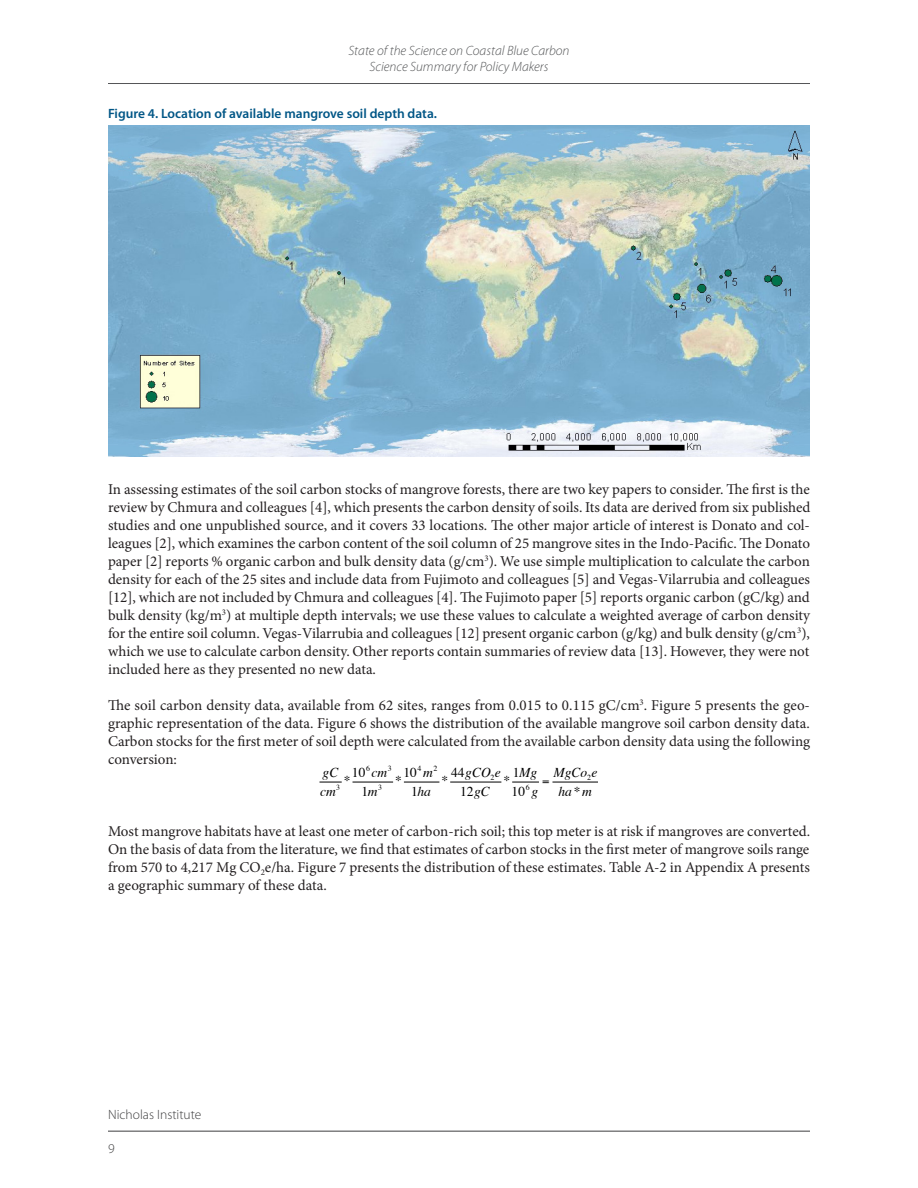
<style>
.page{position:relative;width:918px;height:1188px;background:#fff}
.page>*{position:absolute;margin:0;border:0;box-sizing:border-box;transform-origin:0 0}
.body{font:15px/18px "Minion Pro";letter-spacing:-.005em;color:#231f20;text-align:justify}
.t1{font:italic 300 13.5px/16.2px "Myriad Pro";color:#545557;text-align:center}
.t2{font:600 13.5px "Myriad Pro";color:#005686}
.t3{font:italic 13.5px/18.9px "Times";color:#000;text-align:center}
.t4{font:13.5px/18.9px "Times";color:#000}
.t5{font:300 13.5px "Myriad Pro";color:#3e3e3f}
.s1{font-style:italic}
.s2{font-size:7.8px}
.s3{font-style:normal}
</style>
<div class="page">
<svg style="left:320px;top:782px;width:22px;height:1px"></svg>
<hr style="left:353px;top:782px;width:40px;height:1px;background:#000">
<hr style="left:404px;top:782px;width:35px;height:1px;background:#000">
<hr style="left:450px;top:782px;width:51px;height:1px;background:#000">
<hr style="left:552px;top:782px;width:46px;height:1px;background:#000">
<img style="left:108px;top:125px;width:702px;height:332px">
<hr style="left:108px;top:83px;width:702px;height:1px;background:#545557">
<hr style="left:108px;top:1131px;width:702px;height:1px;background:#3e3e3f">
<svg style="left:512px;top:781px;width:27px;height:2px"></svg>
<p class="t1" style="left:348px;top:42px;width:223px">State of the Science on Coastal Blue Carbon<br>Science Summary for Policy Makers</p>
<p class="t2" style="left:108px;top:105px;width:331px">Figure 4. Location of available mangrove soil depth data.</p>
<p class="body" style="left:108px;top:481px;width:704px">In assessing estimates of the soil carbon stocks of mangrove forests, there are two key papers to consider. The first is the review by Chmura and colleagues [4], which presents the carbon density of soils. Its data are derived from six published studies and one unpublished source, and it covers 33 locations. The other major article of interest is Donato and col&shy;leagues [2], which examines the carbon content of the soil column of 25 mangrove sites in the Indo-Pacific. The Donato paper [2] reports % organic carbon and bulk density data (g/cm<sup>3</sup>). We use simple multiplication to calculate the carbon density for each of the 25 sites and include data from Fujimoto and colleagues [5] and Vegas-Vilarrubia and colleagues [12], which are not included by Chmura and colleagues [4]. The Fujimoto paper [5] reports organic carbon (gC/kg) and bulk density (kg/m<sup>3</sup>) at multiple depth intervals; we use these values to calculate a weighted average of carbon density for the entire soil column. Vegas-Vilarrubia and colleagues [12] present organic carbon (g/kg) and bulk density (g/cm<sup>3</sup>), which we use to calculate carbon density. Other reports contain summaries of review data [13]. However, they were not included here as they presented no new data.</p>
<p class="body" style="left:108px;top:697px;width:704px">The soil carbon density data, available from 62 sites, ranges from 0.015 to 0.115 gC/cm<sup>3</sup>. Figure 5 presents the geo&shy;graphic representation of the data. Figure 6 shows the distribution of the available mangrove soil carbon density data.<br>Carbon stocks for the first meter of soil depth were calculated from the available carbon density data using the following conversion:</p>
<p class="t3" style="left:320px;top:762px;width:32px;text-align:left">gC cm<sup>3</sup> <sup>*</sup></p>
<p class="t4" style="left:362px;top:764px;width:42px;line-height:13.5px;text-indent:-10px">10<sup>6</sup><span class="s1">cm</span><sup>3<br></sup>1<span class="s1">m</span><span class="s2">3</span> *</p>
<p class="t4" style="left:403px;top:762px;width:36px;text-align:center">10<sup>4</sup><span class="s1">m</span><sup>2<br></sup>1<span class="s1">ha</span></p>
<p class="t4" style="left:441px;top:770px;width:8px">*</p>
<p class="t3" style="left:451px;top:762px;width:51px"><span class="s3">44</span>gCO<sub>2</sub>e<br><span class="s3">12</span>gC</p>
<p class="t4" style="left:503px;top:770px;width:8px">*</p>
<p class="t4" style="left:512px;top:762px;width:28px">1<span class="s1">Mg<br></span>10<sup>6</sup> <span class="s1">g</span></p>
<p class="t3" style="left:554px;top:762px;width:45px">MgCo<sub>2</sub>e ha<span class="s3">*</span>m</p>
<p class="body" style="left:108px;top:823px;width:704px">Most mangrove habitats have at least one meter of carbon-rich soil; this top meter is at risk if mangroves are converted.<br>On the basis of data from the literature, we find that estimates of carbon stocks in the first meter of mangrove soils range from 570 to 4,217 Mg CO<sub>2</sub>e/ha. Figure 7 presents the distribution of these estimates. Table A-2 in Appendix A presents a geographic summary of these data.</p>
<p class="t5" style="left:108px;top:1106px;width:95px">Nicholas Institute</p>
<p class="t5" style="left:108px;top:1141px;width:8px">9</p>
</div>
